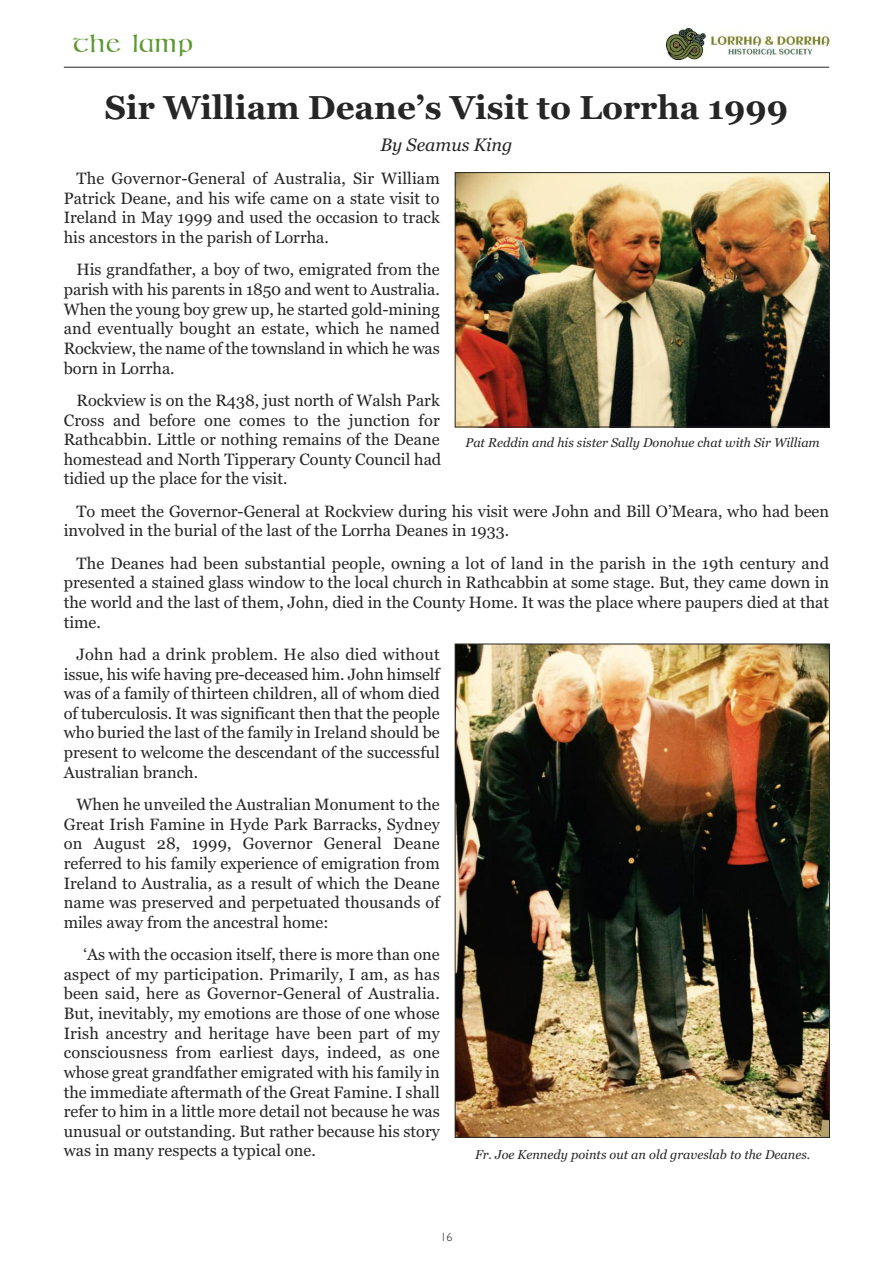
<style>
.page{position:relative;width:893px;height:1263px;background:#fff}
.page>*{position:absolute;margin:0;border:0;box-sizing:border-box;transform-origin:0 0}
.t1{font:700 33px "Georgia";color:#272627}
.t2{font:26.55px "Kells SD";letter-spacing:.01em;color:#5c9731}
.t3{font:italic 18px "Georgia";color:#272627}
.t4{font:16.35px/19.6px "Georgia";color:#272627;text-align:justify}
.t5{font:italic 12.75px "Georgia";color:#272627}
.t6{font:300 12px "Humanist 521 BT";color:#272627}
</style>
<div class="page">
<hr style="left:64px;top:67px;width:765px;height:1px;background:#272627">
<img style="left:667px;top:28px;width:162px;height:31px">
<img style="left:457px;top:174px;width:371px;height:251px">
<div style="left:455px;top:172px;width:375px;height:255px;border:1px solid #272627"></div>
<img style="left:457px;top:646px;width:371px;height:490px">
<h2 class="t2" style="left:74px;top:30px;width:122px">THE LAMP</h2>
<h1 class="t1" style="left:105px;top:88px;width:685px">Sir William Deane’s Visit to Lorrha 1999</h1>
<p class="t3" style="left:380px;top:134px;width:134px">By Seamus King</p>
<p class="t4" style="left:64px;top:169px;width:377px;text-indent:13px">The Governor-General of Australia, Sir William Patrick Deane, and his wife came on a state visit to Ireland in May 1999 and used the occasion to track his ancestors in the parish of Lorrha.</p>
<p class="t4" style="left:64px;top:260px;width:377px;text-indent:13px">His grandfather, a boy of two, emigrated from the parish with his parents in 1850 and went to Australia.<br>When the young boy grew up, he started gold-mining and eventually bought an estate, which he named Rockview, the name of the townsland in which he was born in Lorrha.</p>
<p class="t4" style="left:64px;top:390px;width:379px;text-indent:13px">Rockview is on the R438, just north of Walsh Park Cross and before one comes to the junction for Rathcabbin. Little or nothing remains of the Deane homestead and North Tipperary County Council had tidied up the place for the visit.</p>
<p class="t4" style="left:64px;top:501px;width:767px;text-indent:13px">To meet the Governor-General at Rockview during his visit were John and Bill O’Meara, who had been involved in the burial of the last of the Lorrha Deanes in 1933.</p>
<p class="t4" style="left:64px;top:553px;width:767px;text-indent:13px">The Deanes had been substantial people, owning a lot of land in the parish in the 19th century and presented a stained glass window to the local church in Rathcabbin at some stage. But, they came down in the world and the last of them, John, died in the County Home. It was the place where paupers died at that time.</p>
<p class="t4" style="left:64px;top:644px;width:377px;text-indent:13px">John had a drink problem. He also died without issue, his wife having pre-deceased him. John himself was of a family of thirteen children, all of whom died of tuberculosis. It was significant then that the people who buried the last of the family in Ireland should be present to welcome the descendant of the successful Australian branch.</p>
<p class="t4" style="left:64px;top:795px;width:377px;text-indent:13px">When he unveiled the Australian Monument to the Great Irish Famine in Hyde Park Barracks, Sydney on August 28, 1999, Governor General Deane referred to his family experience of emigration from Ireland to Australia, as a result of which the Deane name was preserved and perpetuated thousands of miles away from the ancestral home:</p>
<p class="t4" style="left:64px;top:945px;width:377px;text-indent:20px">‘As with the occasion itself, there is more than one aspect of my participation. Primarily, I am, as has been said, here as Governor-General of Australia.<br>But, inevitably, my emotions are those of one whose Irish ancestry and heritage have been part of my consciousness from earliest days, indeed, as one whose great grandfather emigrated with his family in the immediate aftermath of the Great Famine. I shall refer to him in a little more detail not because he was unusual or outstanding. But rather because his story was in many respects a typical one.</p>
<p class="t5" style="left:466px;top:436px;width:356px">Pat Reddin and his sister Sally Donohue chat with Sir William</p>
<p class="t5" style="left:475px;top:1147px;width:337px">Fr. Joe Kennedy points out an old graveslab to the Deanes.</p>
<p class="t6" style="left:440px;top:1233px;width:14px">16</p>
</div>
